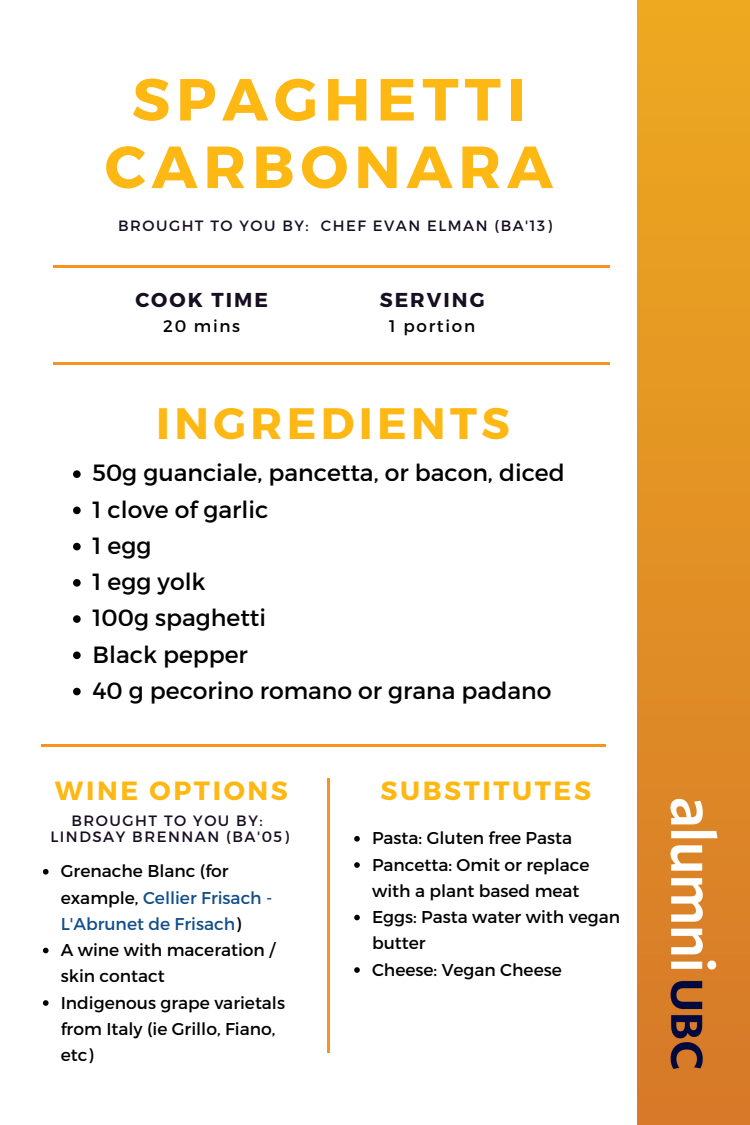
<style>
.page{position:relative;width:750px;height:1125px;background:#fff}
.page>*{position:absolute;margin:0;border:0;box-sizing:border-box;transform-origin:0 0}
.t1{font:700 59.25px/67.5px "Montserrat";letter-spacing:.1em;color:#fdb814;text-align:center}
.t2{font:700 44px "Montserrat";letter-spacing:.1em;color:#fdb814}
.t3{font:700 26.38px "Montserrat";letter-spacing:.1em;color:#fdb814}
.t4{font:23.5px "Montserrat";color:#000}
.t5{font:700 20.12px "Montserrat";letter-spacing:.1em;color:#180e22}
.t6{font:17.12px/26.2px "Montserrat";color:#000}
.t7{font:17.12px/26.2px "Montserrat";color:#124f88}
.t8{font:16.75px "Montserrat";letter-spacing:.1em;color:#000}
.t9{font:15px "Montserrat";letter-spacing:.1em;color:#180e22}
.s1{color:#000}
</style>
<div class="page">
<hr style="left:53px;top:265px;width:556px;height:2px;background:#f7931e">
<hr style="left:53px;top:363px;width:557px;height:2px;background:#f7931e">
<hr style="left:41px;top:744px;width:564px;height:3px;background:#f7931e">
<hr style="left:327px;top:778px;width:3px;height:275px;background:#f7931e">
<img style="left:638px;top:1px;width:112px;height:1124px">
<svg style="left:73px;top:470px;width:8px;height:8px"></svg>
<svg style="left:73px;top:507px;width:8px;height:7px"></svg>
<svg style="left:73px;top:543px;width:8px;height:7px"></svg>
<svg style="left:73px;top:579px;width:8px;height:8px"></svg>
<svg style="left:73px;top:615px;width:8px;height:8px"></svg>
<svg style="left:73px;top:652px;width:8px;height:7px"></svg>
<svg style="left:73px;top:688px;width:8px;height:7px"></svg>
<svg style="left:354px;top:836px;width:6px;height:6px"></svg>
<svg style="left:354px;top:862px;width:6px;height:6px"></svg>
<svg style="left:354px;top:915px;width:6px;height:5px"></svg>
<svg style="left:354px;top:967px;width:6px;height:6px"></svg>
<svg style="left:43px;top:869px;width:6px;height:6px"></svg>
<svg style="left:43px;top:948px;width:6px;height:5px"></svg>
<svg style="left:43px;top:1000px;width:6px;height:6px"></svg>
<p class="t1" style="left:105px;top:63px;width:450px">SPAGHETTI<br>CARBONARA</p>
<p class="t9" style="left:118px;top:216px;width:435px">BROUGHT TO YOU BY: CHEF EVAN ELMAN (BA'13)</p>
<p class="t5" style="left:135px;top:287px;width:134px">COOK TIME</p>
<p class="t8" style="left:163px;top:315px;width:79px">20 mins</p>
<p class="t5" style="left:380px;top:287px;width:106px">SERVING</p>
<p class="t8" style="left:389px;top:315px;width:87px">1 portion</p>
<p class="t2" style="left:156px;top:395px;width:355px">INGREDIENTS</p>
<p class="t4" style="left:93px;top:458px;width:474px">50g guanciale, pancetta, or bacon, diced</p>
<p class="t4" style="left:93px;top:494px;width:177px">1 clove of garlic</p>
<p class="t4" style="left:93px;top:530px;width:60px">1 egg</p>
<p class="t4" style="left:93px;top:567px;width:115px">1 egg yolk</p>
<p class="t4" style="left:93px;top:603px;width:175px">100g spaghetti</p>
<p class="t4" style="left:93px;top:639px;width:157px">Black pepper</p>
<p class="t4" style="left:93px;top:675px;width:460px">40 g pecorino romano or grana padano</p>
<p class="t3" style="left:55px;top:773px;width:234px">WINE OPTIONS</p>
<p class="t9" style="left:71px;top:811px;width:193px">BROUGHT TO YOU BY:</p>
<p class="t9" style="left:50px;top:827px;width:240px">LINDSAY BRENNAN (BA'05)</p>
<p class="t7" style="left:61px;top:857px;width:213px"><span class="s1">Grenache Blanc (for example,</span> Cellier Frisach -<br>L'Abrunet de Frisach<span class="s1">)</span></p>
<p class="t6" style="left:61px;top:936px;width:216px">A wine with maceration / skin contact</p>
<p class="t6" style="left:61px;top:989px;width:226px">Indigenous grape varietals from Italy (ie Grillo, Fiano, etc)</p>
<p class="t3" style="left:381px;top:773px;width:212px">SUBSTITUTES</p>
<p class="t6" style="left:372px;top:824px;width:202px">Pasta: Gluten free Pasta</p>
<p class="t6" style="left:372px;top:851px;width:219px">Pancetta: Omit or replace with a plant based meat</p>
<p class="t6" style="left:372px;top:903px;width:250px">Eggs: Pasta water with vegan butter</p>
<p class="t6" style="left:372px;top:956px;width:191px">Cheese: Vegan Cheese</p>
</div>
